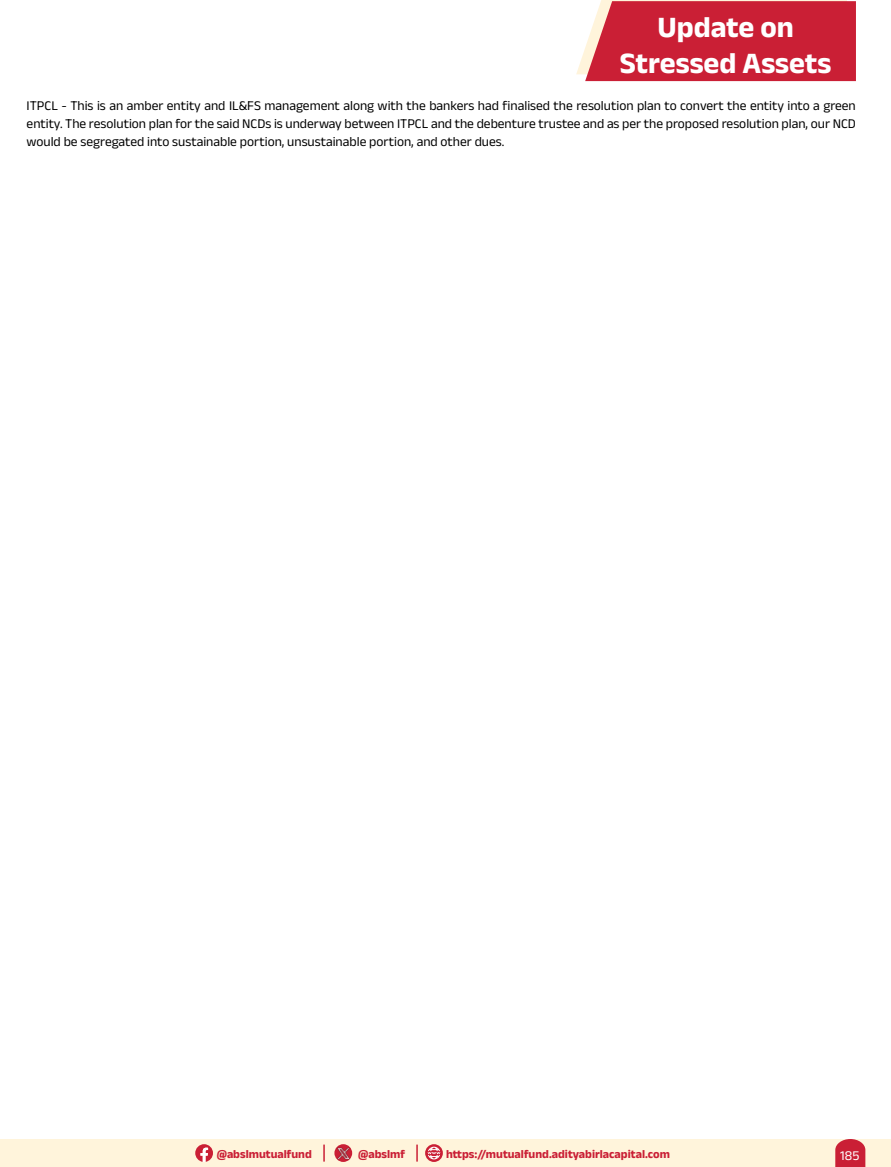
<style>
.page{position:relative;width:891px;height:1167px;background:#fff}
.page>*{position:absolute;margin:0;border:0;box-sizing:border-box;transform-origin:0 0}
.t1{font:700 30px/36px "Anek Latin";color:#fff;text-align:center}
.t2{font:13.5px/18px "Anek Latin";color:#000;text-align:justify}
.t3{font:13.5px "Anek Latin";color:#fff}
.t4{font:700 12px "Anek Latin";color:#ca1f35}
</style>
<div class="page">
<div style="left:0;top:1138px;width:891px;height:28px;background:#fff4db"></div>
<svg style="left:835px;top:1138px;width:30px;height:28px"></svg>
<svg style="left:195px;top:1144px;width:18px;height:17px"></svg>
<svg style="left:425px;top:1144px;width:18px;height:17px"></svg>
<svg style="left:428px;top:1146px;width:12px;height:13px"></svg>
<svg style="left:323px;top:1144px;width:2px;height:17px"></svg>
<svg style="left:416px;top:1144px;width:2px;height:17px"></svg>
<img style="left:326px;top:1138px;width:34px;height:24px">
<svg style="left:576px;top:0;width:280px;height:81px;background:#cf3547"></svg>
<h1 class="t1" style="left:620px;top:8px;width:213px">Update on<br>Stressed Assets</h1>
<p class="t2" style="left:27px;top:96px;width:831px">ITPCL - This is an amber entity and IL&amp;FS management along with the bankers had finalised the resolution plan to convert the entity into a green entity. The resolution plan for the said NCDs is underway between ITPCL and the debenture trustee and as per the proposed resolution plan, our NCD would be segregated into sustainable portion, unsustainable portion, and other dues.</p>
<p class="t4" style="left:217px;top:1146px;width:97px">@abslmutualfund</p>
<p class="t4" style="left:358px;top:1145px;width:48px">@abslmf</p>
<p class="t4" style="left:446px;top:1146px;width:225px">https://mutualfund.adityabirlacapital.com</p>
<p class="t3" style="left:840px;top:1146px;width:21px">185</p>
</div>
